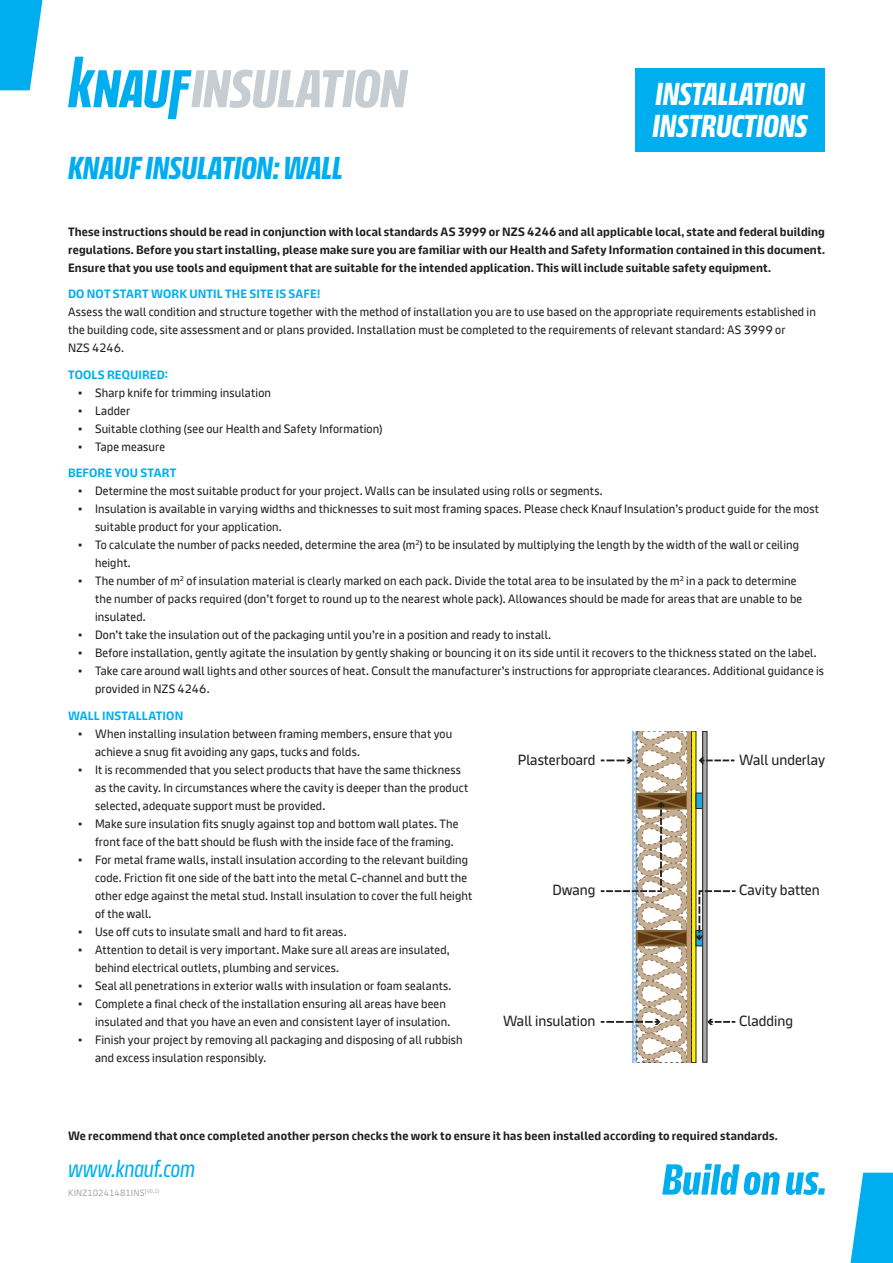
<style>
.page{position:relative;width:893px;height:1263px;background:#fff}
.page>*{position:absolute;margin:0;border:0;box-sizing:border-box;transform-origin:0 0}
.t1{font:700 31.5px/31.5px "Knauf Office Head";color:#fff}
.t2{font:700 31.5px "Knauf Office Head";color:#00aeef}
.t3{font:24px "Knauf Office Head";letter-spacing:-.005em;color:#00aeef}
.t4{font:14.7px "Knauf";color:#231f20}
.t5{font:12px/18px "Knauf Office";letter-spacing:.015em;color:#231f20}
.t6{font:700 12px/18px "Knauf Office";letter-spacing:.015em;color:#231f20;text-align:justify}
.t7{font:700 12px "Knauf Office";letter-spacing:.015em;color:#00aeef}
.t8{font:9px "Knauf Office";letter-spacing:.01em;color:#a8a9ad}
.s1{font-family:"Arial"}
</style>
<div class="page">
<svg style="left:68px;top:57px;width:340px;height:62px"></svg>
<svg style="left:662px;top:1164px;width:163px;height:31px"></svg>
<svg style="left:0;top:0;width:43px;height:90px;background:#28baf1"></svg>
<svg style="left:850px;top:1172px;width:43px;height:91px"></svg>
<div style="left:635px;top:68px;width:190px;height:84px;background:#00aeef"></div>
<svg style="left:601px;top:731px;width:135px;height:332px"></svg>
<h1 class="t2" style="left:68px;top:152px;width:276px">KNAUF INSULATION: WALL</h1>
<h1 class="t1" style="left:653px;top:79px;width:156px">INSTALLATION<br>INSTRUCTIONS</h1>
<p class="t6" style="left:68px;top:222px;width:758px">These instructions should be read in conjunction with local standards AS 3999 or NZS 4246 and all applicable local, state and federal building regulations. Before you start installing, please make sure you are familiar with our Health and Safety Information contained in this document.<br>Ensure that you use tools and equipment that are suitable for the intended application. This will include suitable safety equipment.</p>
<p class="t7" style="left:68px;top:287px;width:254px">DO NOT START WORK UNTIL THE SITE IS SAFE!</p>
<p class="t5" style="left:68px;top:303px;width:749px">Assess the wall condition and structure together with the method of installation you are to use based on the appropriate requirements established in the building code, site assessment and or plans provided. Installation must be completed to the requirements of relevant standard: AS 3999 or<br>NZS 4246.</p>
<p class="t7" style="left:68px;top:368px;width:102px">TOOLS REQUIRED:</p>
<p class="t5" style="left:78px;top:383px;width:195px"><span class="s1">▪</span> Sharp knife for trimming insulation</p>
<p class="t5" style="left:78px;top:401px;width:54px"><span class="s1">▪</span> Ladder</p>
<p class="t5" style="left:78px;top:419px;width:306px"><span class="s1">▪</span> Suitable clothing (see our Health and Safety Information)</p>
<p class="t5" style="left:78px;top:437px;width:88px"><span class="s1">▪</span> Tape measure</p>
<p class="t7" style="left:68px;top:466px;width:110px">BEFORE YOU START</p>
<p class="t5" style="left:78px;top:482px;width:526px"><span class="s1">▪</span> Determine the most suitable product for your project. Walls can be insulated using rolls or segments.</p>
<p class="t5" style="left:95px;top:500px;width:725px;text-indent:-17px"><span class="s1">▪</span> Insulation is available in varying widths and thicknesses to suit most framing spaces. Please check Knauf Insulation’s product guide for the most suitable product for your application.</p>
<p class="t5" style="left:95px;top:536px;width:706px;text-indent:-17px"><span class="s1">▪</span> To calculate the number of packs needed, determine the area (m<sup>2</sup>) to be insulated by multiplying the length by the width of the wall or ceiling height.</p>
<p class="t5" style="left:95px;top:572px;width:709px;text-indent:-17px"><span class="s1">▪</span> The number of m<sup>2</sup> of insulation material is clearly marked on each pack. Divide the total area to be insulated by the m<sup>2</sup> in a pack to determine the number of packs required (don’t forget to round up to the nearest whole pack). Allowances should be made for areas that are unable to be insulated.</p>
<p class="t5" style="left:78px;top:626px;width:475px"><span class="s1">▪</span> Don’t take the insulation out of the packaging until you’re in a position and ready to install.</p>
<p class="t5" style="left:78px;top:644px;width:740px"><span class="s1">▪</span> Before installation, gently agitate the insulation by gently shaking or bouncing it on its side until it recovers to the thickness stated on the label.</p>
<p class="t5" style="left:95px;top:662px;width:730px;text-indent:-17px"><span class="s1">▪</span> Take care around wall lights and other sources of heat. Consult the manufacturer’s instructions for appropriate clearances. Additional guidance is provided in NZS 4246.</p>
<p class="t7" style="left:68px;top:709px;width:117px">WALL INSTALLATION</p>
<p class="t5" style="left:95px;top:724px;width:359px;text-indent:-17px"><span class="s1">▪</span> When installing insulation between framing members, ensure that you achieve a snug fit avoiding any gaps, tucks and folds.</p>
<p class="t5" style="left:95px;top:760px;width:375px;text-indent:-17px"><span class="s1">▪</span> It is recommended that you select products that have the same thickness as the cavity. In circumstances where the cavity is deeper than the product selected, adequate support must be provided.</p>
<p class="t5" style="left:95px;top:814px;width:365px;text-indent:-17px"><span class="s1">▪</span> Make sure insulation fits snugly against top and bottom wall plates. The front face of the batt should be flush with the inside face of the framing.</p>
<p class="t5" style="left:95px;top:850px;width:379px;text-indent:-17px"><span class="s1">▪</span> For metal frame walls, install insulation according to the relevant building code. Friction fit one side of the batt into the metal C-channel and butt the other edge against the metal stud. Install insulation to cover the full height of the wall.</p>
<p class="t5" style="left:78px;top:922px;width:270px"><span class="s1">▪</span> Use off cuts to insulate small and hard to fit areas.</p>
<p class="t5" style="left:95px;top:940px;width:356px;text-indent:-17px"><span class="s1">▪</span> Attention to detail is very important. Make sure all areas are insulated, behind electrical outlets, plumbing and services.</p>
<p class="t5" style="left:78px;top:976px;width:375px"><span class="s1">▪</span> Seal all penetrations in exterior walls with insulation or foam sealants.</p>
<p class="t5" style="left:95px;top:994px;width:357px;text-indent:-17px"><span class="s1">▪</span> Complete a final check of the installation ensuring all areas have been insulated and that you have an even and consistent layer of insulation.</p>
<p class="t5" style="left:95px;top:1030px;width:369px;text-indent:-17px"><span class="s1">▪</span> Finish your project by removing all packaging and disposing of all rubbish and excess insulation responsibly.</p>
<p class="t4" style="left:739px;top:752px;width:87px">Wall underlay</p>
<p class="t4" style="left:518px;top:752px;width:79px">Plasterboard</p>
<p class="t4" style="left:739px;top:882px;width:82px">Cavity batten</p>
<p class="t4" style="left:552px;top:882px;width:45px">Dwang</p>
<p class="t4" style="left:739px;top:1012px;width:55px">Cladding</p>
<p class="t4" style="left:503px;top:1012px;width:94px">Wall insulation</p>
<p class="t6" style="left:68px;top:1126px;width:711px">We recommend that once completed another person checks the work to ensure it has been installed according to required standards.</p>
<h2 class="t3" style="left:68px;top:1156px;width:128px">www.knauf.com</h2>
<p class="t8" style="left:68px;top:1188px;width:93px">KINZ10241481INS<sup>[V0.1]</sup></p>
</div>
